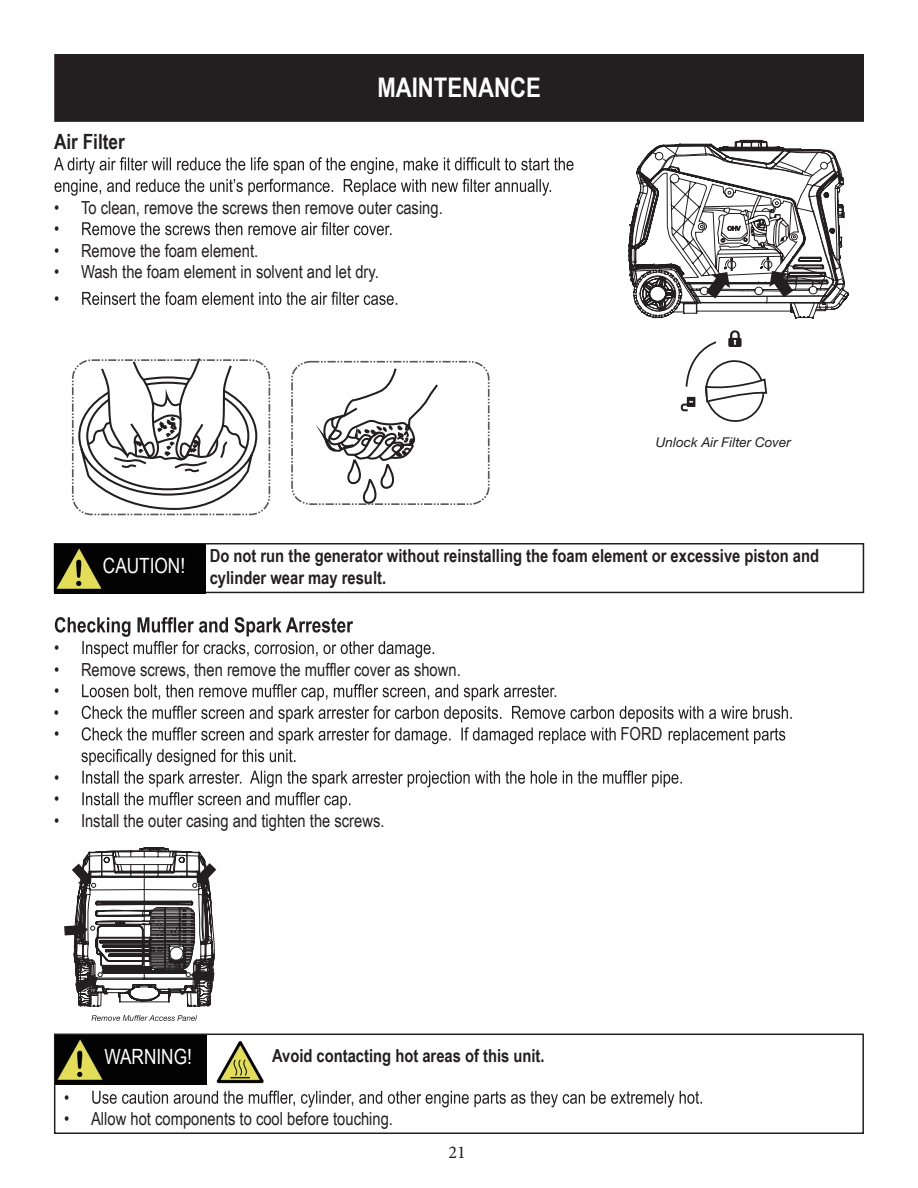
<style>
.page{position:relative;width:918px;height:1188px;background:#fff}
.page>*{position:absolute;margin:0;border:0;box-sizing:border-box;transform-origin:0 0}
.t1{font:700 27px "Arial Narrow";color:#fff}
.t2{font:21px "Arial Narrow";color:#fff}
.t3{font:700 21px "Arial Narrow";color:#231f20}
.t4{font:18px/21.6px "Arial Narrow";color:#231f20}
.t5{font:700 18px/21.6px "Arial Narrow";color:#231f20}
.t6{font:18px "Minion Pro";color:#231f20}
.t7{font:italic 13.5px "Helvetica Neue";color:#231f20}
</style>
<div class="page">
<div style="left:54px;top:54px;width:810px;height:68px;background:#231f20;border:2px solid #231f20"></div>
<svg style="left:54px;top:157px;width:520px;height:39px"></svg>
<svg style="left:82px;top:222px;width:309px;height:13px"></svg>
<svg style="left:82px;top:292px;width:315px;height:13px"></svg>
<div style="left:54px;top:543px;width:810px;height:50px;border:2px solid #231f20"></div>
<svg style="left:81px;top:684px;width:711px;height:125px"></svg>
<svg style="left:92px;top:1091px;width:610px;height:16px"></svg>
<div style="left:54px;top:1034px;width:810px;height:100px;border:2px solid #231f20"></div>
<img style="left:216px;top:1041px;width:48px;height:43px">
<img style="left:56px;top:1035px;width:151px;height:49px">
<svg style="left:55px;top:358px;width:435px;height:300px"></svg>
<svg style="left:628px;top:140px;width:222px;height:178px"></svg>
<svg style="left:681px;top:330px;width:87px;height:92px"></svg>
<svg style="left:64px;top:847px;width:152px;height:160px"></svg>
<svg style="left:91px;top:1015px;width:106px;height:6px"></svg>
<p class="t3" style="left:54px;top:125px;width:72px">Air Filter</p>
<h1 class="t1" style="left:377px;top:67px;width:165px">MAINTENANCE</h1>
<p class="t4" style="left:54px;top:196px;width:390px">• To clean, remove the screws then remove outer casing. •</p>
<p class="t4" style="left:54px;top:239px;width:206px">• Remove the foam element.</p>
<p class="t4" style="left:54px;top:258px;width:326px;line-height:26.5px">• Wash the foam element in solvent and let dry. •</p>
<p class="t7" style="left:656px;top:434px;width:136px">Unlock Air Filter Cover</p>
<p class="t2" style="left:103px;top:551px;width:84px">CAUTION!</p>
<p class="t5" style="left:210px;top:544px;width:611px">Do not run the generator without reinstalling the foam element or excessive piston and cylinder wear may result.</p>
<p class="t4" style="left:54px;top:636px;width:7px">•</p>
<p class="t4" style="left:54px;top:658px;width:408px">• Remove screws, then remove the muffler cover as shown. •</p>
<p class="t4" style="left:54px;top:701px;width:7px">• •</p>
<p class="t4" style="left:54px;top:766px;width:7px">• •</p>
<p class="t4" style="left:54px;top:809px;width:332px">• Install the outer casing and tighten the screws.</p>
<p class="t4" style="left:554px;top:679px;width:6px">.</p>
<p class="t4" style="left:621px;top:723px;width:43px">FORD</p>
<p class="t2" style="left:104px;top:1042px;width:89px">WARNING!</p>
<p class="t5" style="left:272px;top:1044px;width:274px">Avoid contacting hot areas of this unit.</p>
<p class="t4" style="left:64px;top:1086px;width:7px">•</p>
<p class="t4" style="left:64px;top:1107px;width:330px">• Allow hot components to cool before touching.</p>
<p class="t6" style="left:449px;top:1140px;width:19px">21</p>
</div>
